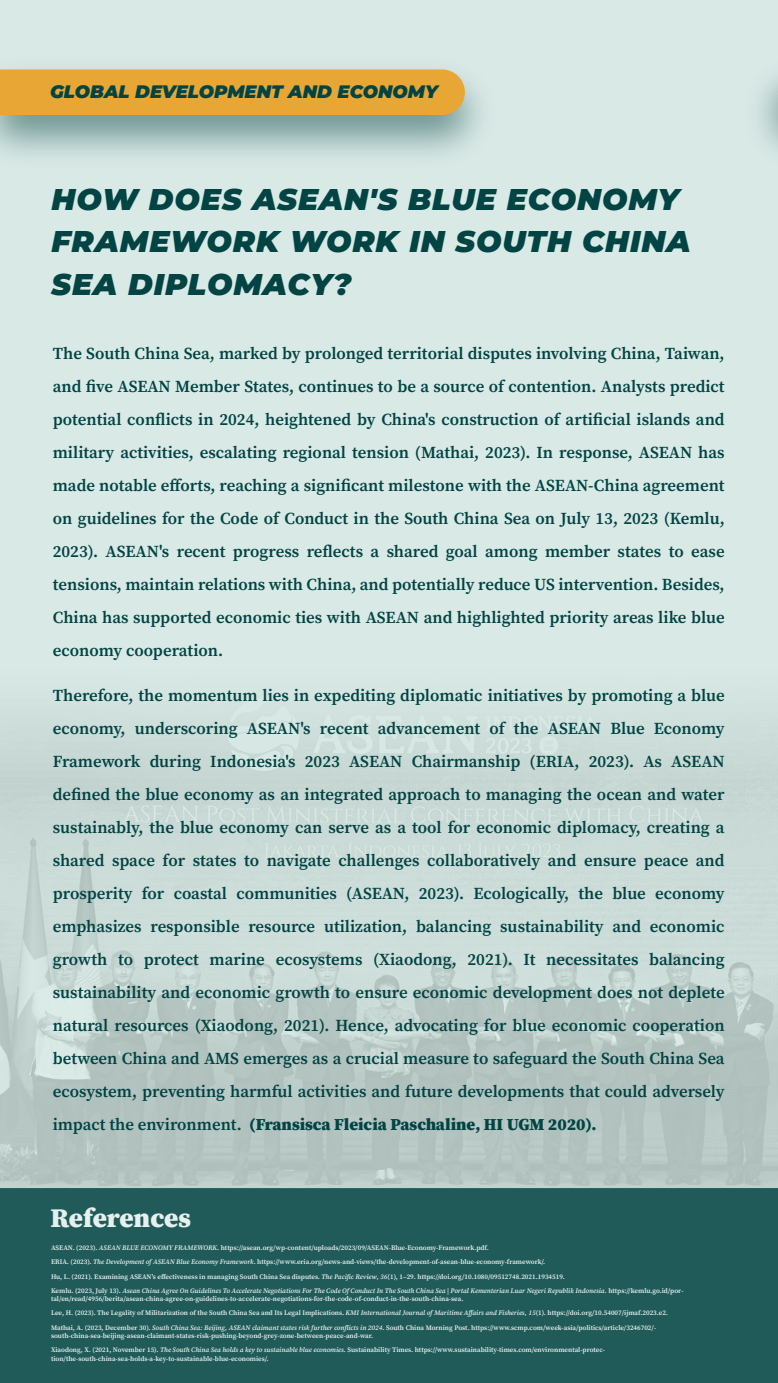
<style>
.page{position:relative;width:778px;height:1383px;background:#fff}
.page>*{position:absolute;margin:0;border:0;box-sizing:border-box;transform-origin:0 0}
.t1{font:italic 900 30px/42px "Montserrat";letter-spacing:.03em;color:#014443}
.t2{font:900 27px "Source Serif Pro";color:#e5f0ef}
.t3{font:italic 900 18px "Montserrat";color:#014443}
.t4{font:600 16.8px/33px "Source Serif Pro";color:#014443;text-align:justify}
.t5{font:600 6.9px/14.4px "Source Serif Pro";color:#e5f0ef}
.s1{font-weight:900}
.s2{font-style:italic}
</style>
<div class="page">
<div style="left:0;top:0;width:778px;height:1382px;background:#d9e9e6"></div>
<div style="left:0;top:69px;width:465px;height:46px;background:#e8a634"></div>
<svg style="left:777px;top:69px;width:1px;height:46px"></svg>
<div style="left:0;top:1188px;width:778px;height:194px;background:#205b59"></div>
<img style="left:0;top:1060px;width:778px;height:128px">
<svg style="left:0;top:718px;width:777px;height:342px"></svg>
<svg style="left:777px;top:725px;width:1px;height:390px"></svg>
<p class="t3" style="left:50px;top:79px;width:389px">GLOBAL DEVELOPMENT AND ECONOMY</p>
<h1 class="t1" style="left:51px;top:178px;width:641px">HOW DOES ASEAN'S BLUE ECONOMY<br>FRAMEWORK WORK IN SOUTH CHINA<br>SEA DIPLOMACY?</h1>
<p class="t4" style="left:53px;top:336px;width:673px">The South China Sea, marked by prolonged territorial disputes involving China, Taiwan, and five ASEAN Member States, continues to be a source of contention. Analysts predict potential conflicts in 2024, heightened by China's construction of artificial islands and military activities, escalating regional tension (Mathai, 2023). In response, ASEAN has made notable efforts, reaching a significant milestone with the ASEAN-China agreement on guidelines for the Code of Conduct in the South China Sea on July 13, 2023 (Kemlu, 2023). ASEAN's recent progress reflects a shared goal among member states to ease tensions, maintain relations with China, and potentially reduce US intervention. Besides, China has supported economic ties with ASEAN and highlighted priority areas like blue economy cooperation.</p>
<p class="t4" style="left:53px;top:678px;width:673px">Therefore, the momentum lies in expediting diplomatic initiatives by promoting a blue economy, underscoring ASEAN's recent advancement of the ASEAN Blue Economy Framework during Indonesia's 2023 ASEAN Chairmanship (ERIA, 2023). As ASEAN defined the blue economy as an integrated approach to managing the ocean and water sustainably, the blue economy can serve as a tool for economic diplomacy, creating a shared space for states to navigate challenges collaboratively and ensure peace and prosperity for coastal communities (ASEAN, 2023). Ecologically, the blue economy emphasizes responsible resource utilization, balancing sustainability and economic growth to protect marine ecosystems (Xiaodong, 2021). It necessitates balancing sustainability and economic growth to ensure economic development does not deplete natural resources (Xiaodong, 2021). Hence, advocating for blue economic cooperation between China and AMS emerges as a crucial measure to safeguard the South China Sea ecosystem, preventing harmful activities and future developments that could adversely impact the environment. <span class="s1">(Fransisca Fleicia Paschaline, HI UGM 2020).</span></p>
<h2 class="t2" style="left:51px;top:1198px;width:142px">References</h2>
<p class="t5" style="left:51px;top:1240px;width:634px">ASEAN. (2023). <span class="s2">ASEAN BLUE ECONOMY FRAMEWORK</span>. https://asean.org/wp-content/uploads/2023/09/ASEAN-Blue-Economy-Framework.pdf.<br>ERIA. (2023). <span class="s2">The Development of ASEAN Blue Economy Framework</span>. https://www.eria.org/news-and-views/the-development-of-asean-blue-economy-framework/.<br>Hu, L. (2021). Examining ASEAN's effectiveness in managing South China Sea disputes. <span class="s2">The Pacific Review, 36</span>(1), 1–29. https://doi.org/10.1080/09512748.2021.1934519.<br>Kemlu. (2023, July 13). <span class="s2">Asean China Agree On Guidelines To Accelerate Negotiations For The Code Of Conduct In The South China Sea | Portal Kementerian Luar Negeri Republik Indonesia.</span> https://kemlu.go.id/por-</p>
<p class="t5" style="left:51px;top:1291px;width:618px">tal/en/read/4956/berita/asean-china-agree-on-guidelines-to-accelerate-negotiations-for-the-code-of-conduct-in-the-south-china-sea.<br>Lee, H. (2023). The Legality of Militarization of the South China Sea and Its Legal Implications. <span class="s2">KMI International Journal of Maritime Affairs and Fisheries, 15</span>(1). https://doi.org/10.54007/ijmaf.2023.e2.<br>Mathai, A. (2023, December 30). <span class="s2">South China Sea: Beijing, ASEAN claimant states risk further conflicts in 2024</span>. South China Morning Post. https://www.scmp.com/week-asia/politics/article/3246702/-</p>
<p class="t5" style="left:51px;top:1328px;width:555px">south-china-sea-beijing-asean-claimant-states-risk-pushing-beyond-grey-zone-between-peace-and-war.<br>Xiaodong, X. (2021, November 15). <span class="s2">The South China Sea holds a key to sustainable blue economies.</span> Sustainability Times. https://www.sustainability-times.com/environmental-protec-</p>
<p class="t5" style="left:51px;top:1350px;width:219px">tion/the-south-china-sea-holds-a-key-to-sustainable-blue-economies/.</p>
</div>
